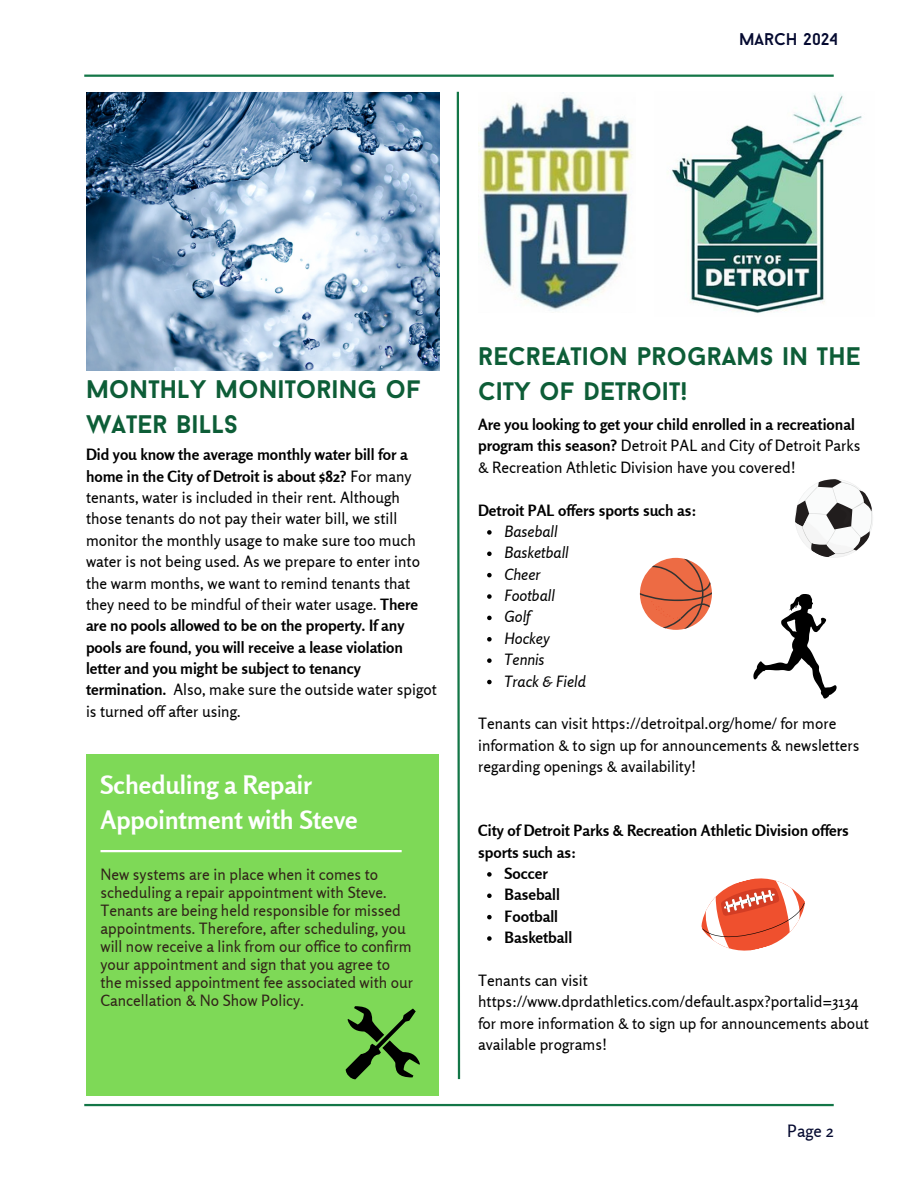
<style>
.page{position:relative;width:918px;height:1188px;background:#fff}
.page>*{position:absolute;margin:0;border:0;box-sizing:border-box;transform-origin:0 0}
.t1{font:700 25.35px/35px "Baron Neue";color:#0d5d37}
.t2{font:700 25.35px/35px "Rosario";color:#fff}
.t3{font:16.95px "Baron Neue";color:#050a30}
.t4{font:16.95px "Rosario";color:#050a30}
.t5{font:15.45px/21.3px "Rosario";color:#000}
.t6{font:15.45px/18px "Rosario";color:#312319}
.t7{font:700 15.45px/21.3px "Rosario";color:#000}
.t8{font:italic 15.45px "Rosario";color:#000}
.s1{font-weight:700}
</style>
<div class="page">
<hr style="left:84px;top:75px;width:750px;height:2px;background:#137647">
<hr style="left:84px;top:1104px;width:750px;height:2px;background:#137647">
<img style="left:86px;top:93px;width:353px;height:278px">
<div style="left:86px;top:754px;width:353px;height:342px;background:#7ed957"></div>
<hr style="left:100px;top:850px;width:302px;height:2px;background:#fff">
<svg style="left:456px;top:91px;width:5px;height:989px"></svg>
<img style="left:478px;top:93px;width:155px;height:218px">
<img style="left:671px;top:93px;width:191px;height:220px">
<svg style="left:795px;top:479px;width:78px;height:79px"></svg>
<svg style="left:640px;top:558px;width:72px;height:72px"></svg>
<svg style="left:753px;top:594px;width:84px;height:105px"></svg>
<svg style="left:701px;top:878px;width:104px;height:73px"></svg>
<svg style="left:346px;top:1006px;width:74px;height:73px"></svg>
<svg style="left:487px;top:530px;width:5px;height:5px"></svg>
<svg style="left:487px;top:552px;width:5px;height:4px"></svg>
<svg style="left:487px;top:573px;width:5px;height:4px"></svg>
<svg style="left:487px;top:594px;width:5px;height:5px"></svg>
<svg style="left:487px;top:616px;width:5px;height:4px"></svg>
<svg style="left:487px;top:637px;width:5px;height:5px"></svg>
<svg style="left:487px;top:658px;width:5px;height:5px"></svg>
<svg style="left:487px;top:680px;width:5px;height:4px"></svg>
<svg style="left:487px;top:872px;width:5px;height:5px"></svg>
<svg style="left:487px;top:894px;width:5px;height:4px"></svg>
<svg style="left:487px;top:915px;width:5px;height:4px"></svg>
<svg style="left:487px;top:936px;width:5px;height:5px"></svg>
<p class="t3" style="left:739px;top:32px;width:101px">MARCH 2024</p>
<p class="t1" style="left:86px;top:374px;width:336px">MONTHLY MONITORING OF<br>WATER BILLS</p>
<p class="t5" style="left:86px;top:444px;width:352px"><span class="s1">Did you know the average monthly water bill for a home in the City of Detroit is about $82?</span> For many tenants, water is included in their rent. Although those tenants do not pay their water bill, we still monitor the monthly usage to make sure too much water is not being used. As we prepare to enter into the warm months, we want to remind tenants that they need to be mindful of their water usage. <span class="s1">There are no pools allowed to be on the property. If any pools are found, you will receive a lease violation letter and you might be subject to tenancy termination.</span> Also, make sure the outside water spigot is turned off after using.</p>
<p class="t2" style="left:100px;top:767px;width:259px">Scheduling a Repair<br>Appointment with Steve</p>
<p class="t6" style="left:100px;top:866px;width:314px">New systems are in place when it comes to scheduling a repair appointment with Steve.<br>Tenants are being held responsible for missed appointments. Therefore, after scheduling, you will now receive a link from our office to confirm your appointment and sign that you agree to the missed appointment fee associated with our Cancellation &amp; No Show Policy.</p>
<h1 class="t1" style="left:478px;top:341px;width:384px">RECREATION PROGRAMS IN THE<br>CITY OF DETROIT!</h1>
<p class="t5" style="left:478px;top:414px;width:384px"><span class="s1">Are you looking to get your child enrolled in a recreational program this season?</span> Detroit PAL and City of Detroit Parks &amp; Recreation Athletic Division have you covered!</p>
<h2 class="t7" style="left:478px;top:499px;width:220px">Detroit PAL offers sports such as:</h2>
<p class="t8" style="left:505px;top:522px;width:55px">Baseball</p>
<p class="t8" style="left:505px;top:543px;width:66px">Basketball</p>
<p class="t8" style="left:505px;top:565px;width:38px">Cheer</p>
<p class="t8" style="left:505px;top:586px;width:52px">Football</p>
<p class="t8" style="left:505px;top:607px;width:27px">Golf</p>
<p class="t8" style="left:505px;top:629px;width:46px">Hockey</p>
<p class="t8" style="left:505px;top:650px;width:41px">Tennis</p>
<p class="t8" style="left:505px;top:671px;width:83px">Track &amp; Field</p>
<p class="t5" style="left:478px;top:713px;width:383px">Tenants can visit https://detroitpal.org/home/ for more information &amp; to sign up for announcements &amp; newsletters regarding openings &amp; availability!</p>
<h2 class="t7" style="left:478px;top:820px;width:372px">City of Detroit Parks &amp; Recreation Athletic Division offers sports such as:</h2>
<p class="t7" style="left:505px;top:863px;width:45px">Soccer</p>
<p class="t7" style="left:505px;top:884px;width:57px">Baseball</p>
<p class="t7" style="left:505px;top:905px;width:55px">Football</p>
<p class="t7" style="left:505px;top:927px;width:69px">Basketball</p>
<p class="t5" style="left:478px;top:969px;width:392px">Tenants can visit https://www.dprdathletics.com/default.aspx?portalid=3134 for more information &amp; to sign up for announcements about available programs!</p>
<h1 class="t4" style="left:787px;top:1121px;width:48px">Page 2</h1>
</div>
